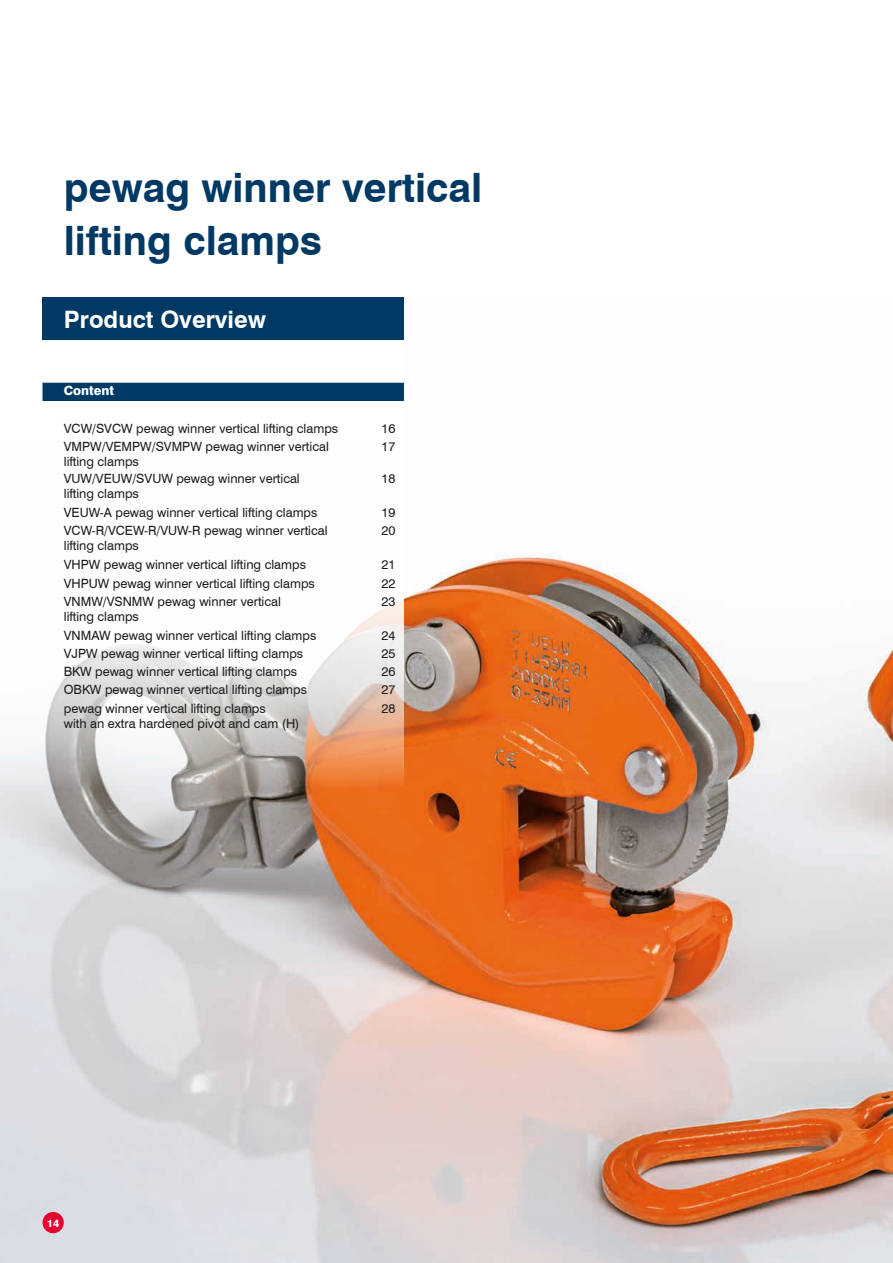
<style>
.page{position:relative;width:893px;height:1263px;background:#fff}
.page>*{position:absolute;margin:0;border:0;box-sizing:border-box;transform-origin:0 0}
.t1{font:700 40.5px/53.1px "Swiss 721 BT";color:#003964}
.t2{font:700 24px "Swiss 721 BT";color:#fff}
.t3{font:12.75px/15px "Swiss 721 BT";color:#1d1d1b}
.t4{font:800 12.75px "Swiss 721 BT";color:#fff}
.t5{font:800 10.5px "Swiss 721 BT";color:#fff}
</style>
<div class="page">
<img style="left:0;top:552px;width:893px;height:711px">
<svg style="left:0;top:298px;width:404px;height:489px"></svg>
<div style="left:43px;top:1212px;width:21px;height:21px;background:#e4042e;border-radius:50%"></div>
<div style="left:43px;top:298px;width:361px;height:42px;background:#003964"></div>
<div style="left:43px;top:383px;width:361px;height:18px;background:#003964"></div>
<h1 class="t1" style="left:64px;top:161px;width:420px">pewag winner vertical lifting clamps</h1>
<h2 class="t2" style="left:64px;top:305px;width:204px">Product Overview</h2>
<p class="t4" style="left:64px;top:383px;width:52px">Content</p>
<p class="t3" style="left:64px;top:421px;width:276px">VCW/SVCW pewag winner vertical lifting clamps</p>
<p class="t3" style="left:381px;top:421px;width:15px">16</p>
<p class="t3" style="left:64px;top:439px;width:267px">VMPW/VEMPW/SVMPW pewag winner vertical lifting clamps</p>
<p class="t3" style="left:381px;top:439px;width:15px">17</p>
<p class="t3" style="left:64px;top:471px;width:238px">VUW/VEUW/SVUW pewag winner vertical lifting clamps</p>
<p class="t3" style="left:381px;top:471px;width:15px">18</p>
<p class="t3" style="left:64px;top:505px;width:255px">VEUW-A pewag winner vertical lifting clamps</p>
<p class="t3" style="left:381px;top:505px;width:15px">19</p>
<p class="t3" style="left:64px;top:523px;width:265px">VCW-R/VCEW-R/VUW-R pewag winner vertical lifting clamps</p>
<p class="t3" style="left:381px;top:523px;width:15px">20</p>
<p class="t3" style="left:64px;top:557px;width:244px">VHPW pewag winner vertical lifting clamps</p>
<p class="t3" style="left:381px;top:557px;width:15px">21</p>
<p class="t3" style="left:64px;top:576px;width:253px">VHPUW pewag winner vertical lifting clamps</p>
<p class="t3" style="left:381px;top:576px;width:15px">22</p>
<p class="t3" style="left:64px;top:594px;width:219px">VNMW/VSNMW pewag winner vertical lifting clamps</p>
<p class="t3" style="left:381px;top:594px;width:15px">23</p>
<p class="t3" style="left:64px;top:628px;width:254px">VNMAW pewag winner vertical lifting clamps</p>
<p class="t3" style="left:381px;top:628px;width:15px">24</p>
<p class="t3" style="left:64px;top:646px;width:241px">VJPW pewag winner vertical lifting clamps</p>
<p class="t3" style="left:381px;top:646px;width:15px">25</p>
<p class="t3" style="left:64px;top:664px;width:235px">BKW pewag winner vertical lifting clamps</p>
<p class="t3" style="left:381px;top:664px;width:15px">26</p>
<p class="t3" style="left:64px;top:682px;width:245px">OBKW pewag winner vertical lifting clamps</p>
<p class="t3" style="left:381px;top:682px;width:15px">27</p>
<p class="t3" style="left:64px;top:700px;width:237px">pewag winner vertical lifting clamps<br>with an extra hardened pivot and cam (H)</p>
<p class="t3" style="left:381px;top:700px;width:15px">28</p>
<p class="t5" style="left:47px;top:1216px;width:14px">14</p>
</div>
